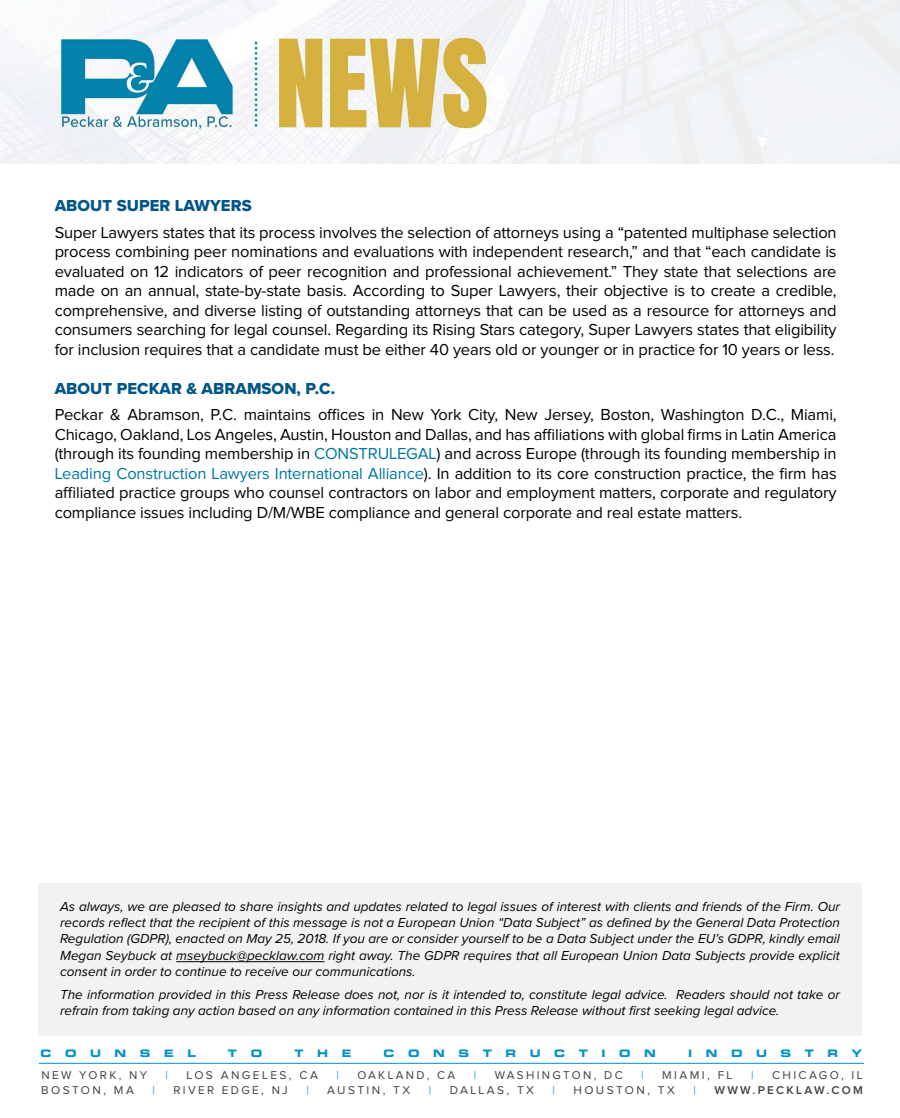
<style>
.page{position:relative;width:900px;height:1118px;background:#fff}
.page>*{position:absolute;margin:0;border:0;box-sizing:border-box;transform-origin:0 0}
.t1{font:16.5px/19.5px "Proxima Nova";letter-spacing:-.01em;color:#000;text-align:justify}
.t2{font:16.5px "Proxima Nova Extrabld";letter-spacing:.005em;color:#005589}
.t3{font:italic 13.5px/16.2px "Proxima Nova";color:#000;text-align:justify}
.t4{font:11.7px "Proxima Nova";letter-spacing:.2em;color:#414042}
.t5{font:600 11.7px "Proxima Nova";letter-spacing:.2em;color:#414042}
.t6{font:11.7px "Proxima Nova";color:#0099cd}
.t7{font:10.35px "Eurostile Bold Extended Two";color:#0092c8}
.s1{color:#0076a3}
</style>
<div class="page">
<img style="left:0;top:0;width:900px;height:164px">
<div style="left:38px;top:883px;width:824px;height:152px;background:#f2f2f2"></div>
<hr style="left:176px;top:961px;width:148px;height:1px;background:#000">
<hr style="left:39px;top:1063px;width:825px;height:1px;background:#0092c8">
<p class="t2" style="left:55px;top:194px;width:199px">ABOUT SUPER LAWYERS</p>
<p class="t1" style="left:55px;top:223px;width:784px">Super Lawyers states that its process involves the selection of attorneys using a “patented multiphase selection process combining peer nominations and evaluations with independent research,” and that “each candidate is evaluated on 12 indicators of peer recognition and professional achievement.” They state that selections are made on an annual, state-by-state basis. According to Super Lawyers, their objective is to create a credible, comprehensive, and diverse listing of outstanding attorneys that can be used as a resource for attorneys and consumers searching for legal counsel. Regarding its Rising Stars category, Super Lawyers states that eligibility for inclusion requires that a candidate must be either 40 years old or younger or in practice for 10 years or less.</p>
<p class="t2" style="left:55px;top:376px;width:282px">ABOUT PECKAR &amp; ABRAMSON, P.C.</p>
<p class="t1" style="left:55px;top:405px;width:783px">Peckar &amp; Abramson, P.C. maintains offices in New York City, New Jersey, Boston, Washington D.C., Miami, Chicago, Oakland, Los Angeles, Austin, Houston and Dallas, and has affiliations with global firms in Latin America (through its founding membership in <span class="s1">CONSTRULEGAL</span>) and across Europe (through its founding membership in <span class="s1">Leading Construction Lawyers International Alliance</span>). In addition to its core construction practice, the firm has affiliated practice groups who counsel contractors on labor and employment matters, corporate and regulatory compliance issues including D/M/WBE compliance and general corporate and real estate matters.</p>
<p class="t3" style="left:60px;top:897px;width:781px">As always, we are pleased to share insights and updates related to legal issues of interest with clients and friends of the Firm. Our records reflect that the recipient of this message is not a European Union “Data Subject” as defined by the General Data Protection Regulation (GDPR), enacted on May 25, 2018. If you are or consider yourself to be a Data Subject under the EU’s GDPR, kindly email Megan Seybuck at mseybuck@pecklaw.com right away. The GDPR requires that all European Union Data Subjects provide explicit consent in order to continue to receive our communications.</p>
<p class="t3" style="left:60px;top:985px;width:781px">The information provided in this Press Release does not, nor is it intended to, constitute legal advice. Readers should not take or refrain from taking any action based on any information contained in this Press Release without first seeking legal advice.</p>
<p class="t7" style="left:41px;top:1045px;width:12px">C</p>
<p class="t7" style="left:65px;top:1045px;width:13px">O</p>
<p class="t7" style="left:90px;top:1045px;width:12px">U</p>
<p class="t7" style="left:115px;top:1045px;width:13px">N</p>
<p class="t7" style="left:140px;top:1045px;width:12px">S</p>
<p class="t7" style="left:164px;top:1045px;width:11px">E</p>
<p class="t7" style="left:187px;top:1045px;width:10px">L</p>
<p class="t7" style="left:228px;top:1045px;width:11px">T</p>
<p class="t7" style="left:251px;top:1045px;width:13px">O</p>
<p class="t7" style="left:294px;top:1045px;width:11px">T</p>
<p class="t7" style="left:317px;top:1045px;width:12px">H</p>
<p class="t7" style="left:342px;top:1045px;width:11px">E</p>
<p class="t7" style="left:384px;top:1045px;width:12px">C</p>
<p class="t7" style="left:408px;top:1045px;width:13px">O</p>
<p class="t7" style="left:433px;top:1045px;width:13px">N</p>
<p class="t7" style="left:458px;top:1045px;width:12px">S</p>
<p class="t7" style="left:483px;top:1045px;width:11px">T</p>
<p class="t7" style="left:505px;top:1045px;width:12px">R</p>
<p class="t7" style="left:530px;top:1045px;width:12px">U</p>
<p class="t7" style="left:554px;top:1045px;width:12px">C</p>
<p class="t7" style="left:579px;top:1045px;width:11px">T</p>
<p class="t7" style="left:601px;top:1045px;width:6px">I</p>
<p class="t7" style="left:619px;top:1045px;width:13px">O</p>
<p class="t7" style="left:644px;top:1045px;width:13px">N</p>
<p class="t7" style="left:688px;top:1045px;width:6px">I</p>
<p class="t7" style="left:706px;top:1045px;width:13px">N</p>
<p class="t7" style="left:731px;top:1045px;width:13px">D</p>
<p class="t7" style="left:756px;top:1045px;width:12px">U</p>
<p class="t7" style="left:781px;top:1045px;width:12px">S</p>
<p class="t7" style="left:805px;top:1045px;width:11px">T</p>
<p class="t7" style="left:828px;top:1045px;width:12px">R</p>
<p class="t7" style="left:852px;top:1045px;width:12px">Y</p>
<p class="t4" style="left:42px;top:1068px;width:107px">NEW YORK, NY</p>
<p class="t6" style="left:166px;top:1068px;width:4px">|</p>
<p class="t4" style="left:187px;top:1068px;width:133px">LOS ANGELES, CA</p>
<p class="t6" style="left:336px;top:1068px;width:4px">|</p>
<p class="t4" style="left:357px;top:1068px;width:99px">OAKLAND, CA</p>
<p class="t6" style="left:474px;top:1068px;width:4px">|</p>
<p class="t4" style="left:495px;top:1068px;width:129px">WASHINGTON, DC</p>
<p class="t6" style="left:641px;top:1068px;width:4px">|</p>
<p class="t4" style="left:662px;top:1068px;width:72px">MIAMI, FL</p>
<p class="t6" style="left:751px;top:1068px;width:4px">|</p>
<p class="t4" style="left:772px;top:1068px;width:92px">CHICAGO, IL</p>
<p class="t4" style="left:41px;top:1083px;width:94px">BOSTON, MA</p>
<p class="t6" style="left:152px;top:1083px;width:4px">|</p>
<p class="t4" style="left:173px;top:1083px;width:116px">RIVER EDGE, NJ</p>
<p class="t6" style="left:306px;top:1083px;width:4px">|</p>
<p class="t4" style="left:327px;top:1083px;width:84px">AUSTIN, TX</p>
<p class="t6" style="left:429px;top:1083px;width:4px">|</p>
<p class="t4" style="left:450px;top:1083px;width:86px">DALLAS, TX</p>
<p class="t6" style="left:553px;top:1083px;width:4px">|</p>
<p class="t4" style="left:574px;top:1083px;width:103px">HOUSTON, TX</p>
<p class="t6" style="left:693px;top:1083px;width:4px">|</p>
<p class="t5" style="left:714px;top:1083px;width:150px">WWW.PECKLAW.COM</p>
</div>
